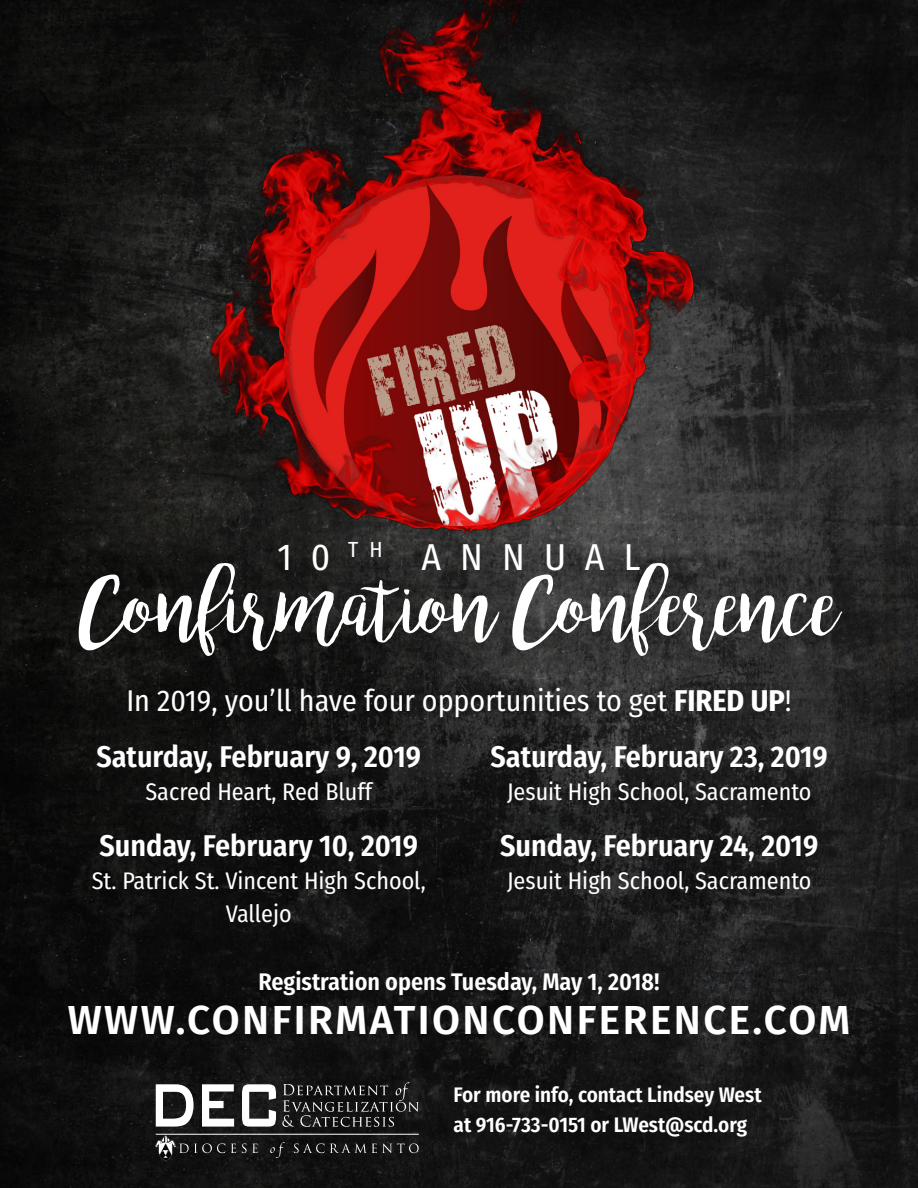
<style>
.page{position:relative;width:918px;height:1188px;background:#fff}
.page>*{position:absolute;margin:0;border:0;box-sizing:border-box;transform-origin:0 0}
.t1{font:90px "bromello";color:#fff}
.t2{font:600 40.5px "Fira Sans";letter-spacing:.06em;color:#fff}
.t3{font:37.5px "Fira Sans Condensed";letter-spacing:.51em;color:#fff}
.t4{font:600 30px "Fira Sans Condensed";color:#fff}
.t5{font:30px "Fira Sans Condensed";color:#fff}
.t6{font:24px/33px "Fira Sans Condensed";color:#fff;text-align:center}
.t7{font:600 24px "Fira Sans Condensed";color:#fff}
.t8{font:600 21px/30px "Fira Sans Condensed";color:#fff}
.s1{font-weight:700}
</style>
<div class="page">
<img style="left:0;top:0;width:918px;height:1188px">
<svg style="left:156px;top:1084px;width:38px;height:43px"></svg>
<svg style="left:202px;top:1084px;width:32px;height:43px"></svg>
<svg style="left:242px;top:1084px;width:34px;height:43px"></svg>
<svg style="left:282px;top:1082px;width:137px;height:45px"></svg>
<hr style="left:156px;top:1134px;width:263px;height:1px;background:#fff">
<svg style="left:179px;top:1143px;width:46px;height:10px"></svg>
<svg style="left:231px;top:1144px;width:5px;height:9px"></svg>
<svg style="left:242px;top:1143px;width:16px;height:10px"></svg>
<svg style="left:270px;top:1142px;width:15px;height:16px"></svg>
<svg style="left:294px;top:1143px;width:30px;height:10px"></svg>
<svg style="left:330px;top:1143px;width:89px;height:10px"></svg>
<img style="left:155px;top:1135px;width:22px;height:26px">
<img style="left:189px;top:0;width:521px;height:554px">
<p class="t3" style="left:277px;top:528px;width:364px">10 <sup>TH</sup> ANNUAL</p>
<p class="t1" style="left:78px;top:552px;width:764px">Confirmation Conference</p>
<p class="t5" style="left:126px;top:678px;width:667px">In 2019, you’ll have four opportunities to get <span class="s1">FIRED UP</span>!</p>
<p class="t4" style="left:96px;top:732px;width:326px">Saturday, February 9, 2019</p>
<p class="t6" style="left:145px;top:775px;width:228px">Sacred Heart, Red Bluff</p>
<p class="t4" style="left:99px;top:821px;width:320px">Sunday, February 10, 2019</p>
<p class="t6" style="left:92px;top:864px;width:335px">St. Patrick St. Vincent High School,<br>Vallejo</p>
<p class="t4" style="left:491px;top:732px;width:339px">Saturday, February 23, 2019</p>
<p class="t6" style="left:507px;top:775px;width:306px">Jesuit High School, Sacramento</p>
<p class="t4" style="left:500px;top:821px;width:320px">Sunday, February 24, 2019</p>
<p class="t6" style="left:507px;top:864px;width:306px">Jesuit High School, Sacramento</p>
<p class="t7" style="left:258px;top:962px;width:403px">Registration opens Tuesday, May 1, 2018!</p>
<p class="t2" style="left:68px;top:986px;width:784px">WWW.CONFIRMATIONCONFERENCE.COM</p>
<p class="t8" style="left:454px;top:1078px;width:310px">For more info, contact Lindsey West at 916-733-0151 or LWest@scd.org</p>
</div>
